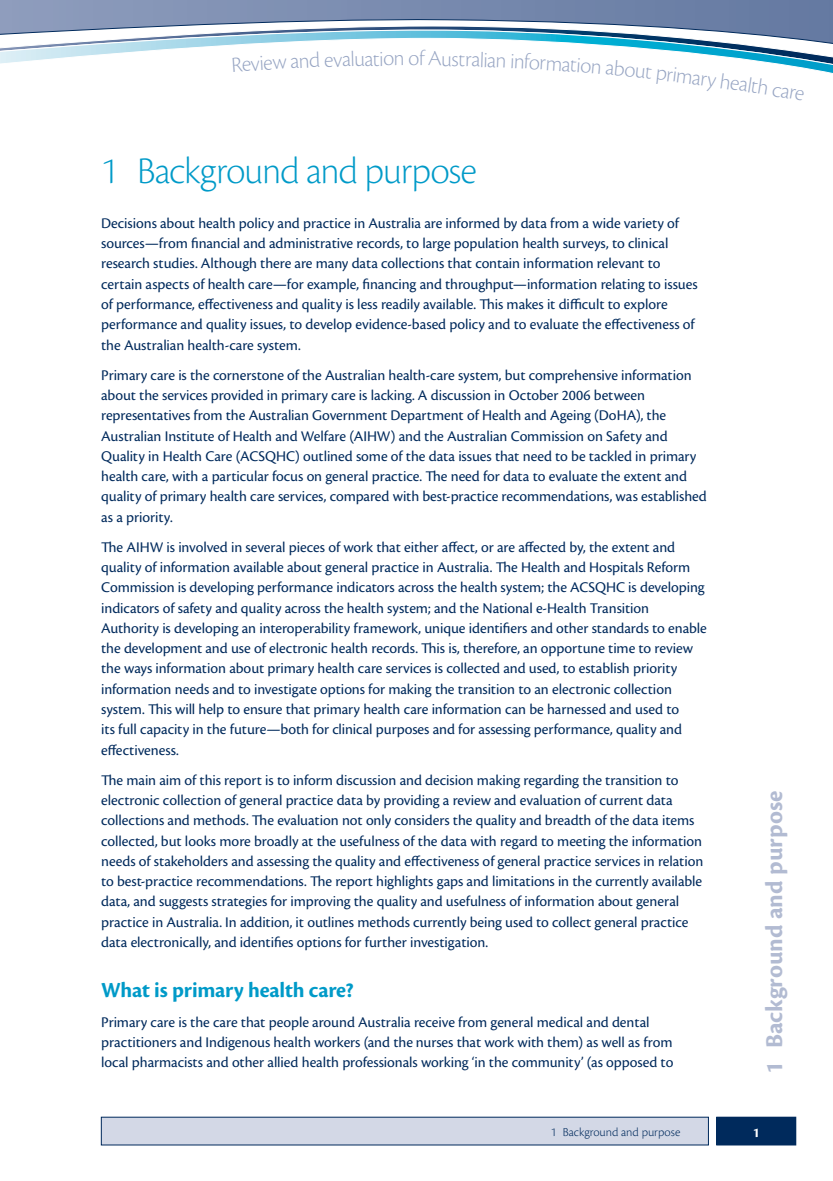
<style>
.page{position:relative;width:833px;height:1181px;background:#fff}
.page>*{position:absolute;margin:0;border:0;box-sizing:border-box;transform-origin:0 0}
.t1{font:39.15px "Cronos Pro Lt Disp";letter-spacing:-.015em;color:#009ac8}
.t2{font:700 25.2px "Cronos Pro";color:#b2bbd2}
.t3{font:22.35px "Cronos Pro Lt Disp";color:#97a5c3}
.t4{font:22.35px "Cronos Pro Bold Subh";letter-spacing:-.01em;color:#009ac8}
.t5{font:15.45px/20.2px "Cronos Pro";letter-spacing:-.005em;color:#002a5c}
.t6{font:700 13.95px "Cronos Pro";color:#fff}
.t7{font:300 12.6px "Cronos Pro";color:#002a5c}
</style>
<div class="page">
<div style="left:101px;top:1117px;width:607px;height:27px;background:#d3d8e6"></div>
<div style="left:717px;top:1117px;width:79px;height:27px;background:#002a5c"></div>
<div style="left:716px;top:1117px;width:80px;height:28px;border:1px solid #002a5c"></div>
<svg style="left:0;top:0;width:833px;height:74px"></svg>
<h3 class="t3" style="left:231px;top:55px;width:42px;rotate:-4deg">Revie</h3>
<h3 class="t3" style="left:342px;top:49px;width:43px;rotate:-1deg">aluati</h3>
<h3 class="t3" style="left:383px;top:48px;width:42px">on of</h3>
<h3 class="t3" style="left:428px;top:48px;width:45px;rotate:1deg">Austr</h3>
<h3 class="t3" style="left:472px;top:49px;width:36px;rotate:2deg">alian</h3>
<h3 class="t3" style="left:511px;top:51px;width:37px;rotate:3deg">infor</h3>
<h3 class="t3" style="left:546px;top:53px;width:37px;rotate:4deg">mati</h3>
<h3 class="t3" style="left:581px;top:55px;width:46px;rotate:5deg">on ab</h3>
<h3 class="t3" style="left:626px;top:59px;width:44px;rotate:6deg">out p</h3>
<h3 class="t3" style="left:694px;top:67px;width:40px;rotate:8deg">ary h</h3>
<h3 class="t3" style="left:732px;top:72px;width:53px;rotate:9deg">ealth c</h3>
<h1 class="t1" style="left:101px;top:153px;width:377px">1 Background and purpose</h1>
<p class="t5" style="left:101px;top:214px;width:598px">Decisions about health policy and practice in Australia are informed by data from a wide variety of sources—from financial and administrative records, to large population health surveys, to clinical research studies. Although there are many data collections that contain information relevant to certain aspects of health care—for example, financing and throughput—information relating to issues of performance, effectiveness and quality is less readily available. This makes it difficult to explore performance and quality issues, to develop evidence-based policy and to evaluate the effectiveness of the Australian health-care system.</p>
<p class="t5" style="left:101px;top:365px;width:607px">Primary care is the cornerstone of the Australian health-care system, but comprehensive information about the services provided in primary care is lacking. A discussion in October 2006 between representatives from the Australian Government Department of Health and Ageing (DoHA), the Australian Institute of Health and Welfare (AIHW) and the Australian Commission on Safety and Quality in Health Care (ACSQHC) outlined some of the data issues that need to be tackled in primary health care, with a particular focus on general practice. The need for data to evaluate the extent and quality of primary health care services, compared with best-practice recommendations, was established as a priority.</p>
<p class="t5" style="left:101px;top:537px;width:607px">The AIHW is involved in several pieces of work that either affect, or are affected by, the extent and quality of information available about general practice in Australia. The Health and Hospitals Reform Commission is developing performance indicators across the health system; the ACSQHC is developing indicators of safety and quality across the health system; and the National e-Health Transition Authority is developing an interoperability framework, unique identifiers and other standards to enable the development and use of electronic health records. This is, therefore, an opportune time to review the ways information about primary health care services is collected and used, to establish priority information needs and to investigate options for making the transition to an electronic collection system. This will help to ensure that primary health care information can be harnessed and used to<br>its full capacity in the future—both for clinical purposes and for assessing performance, quality and effectiveness.</p>
<p class="t5" style="left:101px;top:770px;width:604px">The main aim of this report is to inform discussion and decision making regarding the transition to electronic collection of general practice data by providing a review and evaluation of current data collections and methods. The evaluation not only considers the quality and breadth of the data items collected, but looks more broadly at the usefulness of the data with regard to meeting the information needs of stakeholders and assessing the quality and effectiveness of general practice services in relation to best-practice recommendations. The report highlights gaps and limitations in the currently available data, and suggests strategies for improving the quality and usefulness of information about general practice in Australia. In addition, it outlines methods currently being used to collect general practice data electronically, and identifies options for further investigation.</p>
<h3 class="t4" style="left:101px;top:979px;width:254px">What is primary health care?</h3>
<p class="t5" style="left:101px;top:1012px;width:574px">Primary care is the care that people around Australia receive from general medical and dental practitioners and Indigenous health workers (and the nurses that work with them) as well as from local pharmacists and other allied health professionals working ‘in the community’ (as opposed to</p>
<h2 class="t2" style="left:763px;top:1073px;width:285px;rotate:-90deg">1 Background and purpose</h2>
<p class="t7" style="left:551px;top:1126px;width:131px">1 Background and purpose</p>
<p class="t6" style="left:753px;top:1125px;width:8px">1</p>
</div>
